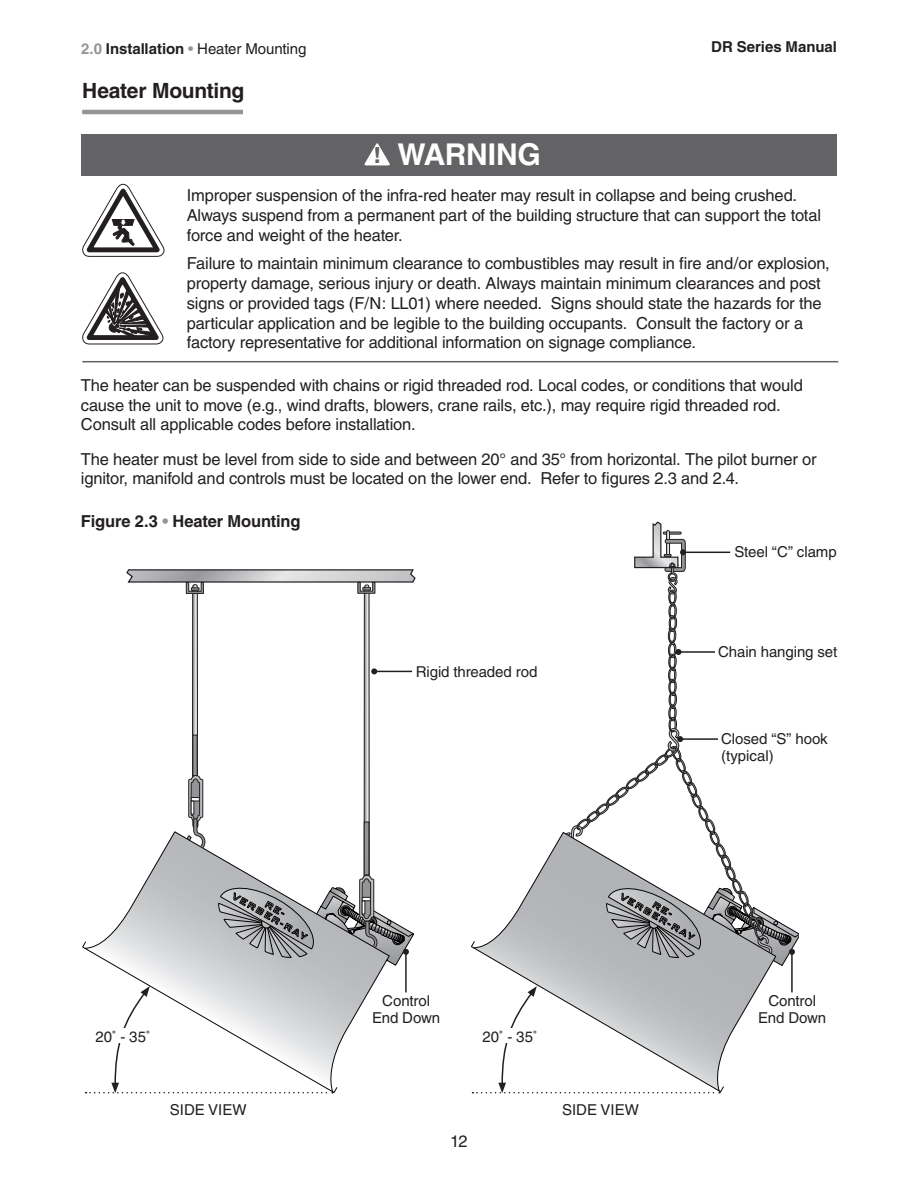
<style>
.page{position:relative;width:918px;height:1188px;background:#fff}
.page>*{position:absolute;margin:0;border:0;box-sizing:border-box;transform-origin:0 0}
.t1{font:700 30px "Helvetica";letter-spacing:-.01em;color:#fff}
.t2{font:900 condensed 21.15px "Helvetica";color:#636366}
.t3{font:700 21px "Helvetica";letter-spacing:-.015em;color:#231f20}
.t4{font:16.5px/19.8px "Helvetica";letter-spacing:-.01em;color:#231f20}
.t5{font:700 16.5px "Helvetica";letter-spacing:-.01em;color:#231f20}
.t6{font:15px/16.5px "Helvetica";letter-spacing:-.005em;color:#231f20;text-align:center}
.t7{font:700 15px "Helvetica";color:#231f20}
.s1{font-weight:700;color:#939598}
.s2{font-weight:700}
.s3{color:#939598}
</style>
<div class="page">
<svg style="left:82px;top:916px;width:325px;height:177px"></svg>
<svg style="left:530px;top:832px;width:33px;height:56px"></svg>
<svg style="left:471px;top:888px;width:322px;height:204px"></svg>
<hr style="left:82px;top:361px;width:756px;height:1px;background:#636366">
<div style="left:81px;top:134px;width:756px;height:42px;background:#636366"></div>
<svg style="left:364px;top:143px;width:26px;height:22px"></svg>
<hr style="left:82px;top:110px;width:161px;height:4px;background:#939598">
<svg style="left:82px;top:184px;width:82px;height:73px"></svg>
<svg style="left:82px;top:273px;width:81px;height:71px"></svg>
<hr style="left:405px;top:952px;width:2px;height:40px;background:#231f20">
<svg style="left:125px;top:569px;width:291px;height:396px"></svg>
<div style="left:81px;top:1029px;width:84px;height:14px;background:#fff"></div>
<svg style="left:86px;top:986px;width:247px;height:107px"></svg>
<hr style="left:791px;top:952px;width:2px;height:40px;background:#231f20">
<svg style="left:563px;top:521px;width:236px;height:445px"></svg>
<div style="left:468px;top:1029px;width:84px;height:14px;background:#fff"></div>
<svg style="left:472px;top:986px;width:248px;height:107px"></svg>
<p class="t6" style="left:81px;top:40px;width:227px"><span class="s1">2.0</span> <span class="s2">Installation</span> <span class="s3">•</span> Heater Mounting</p>
<p class="t3" style="left:82px;top:78px;width:164px">Heater Mounting</p>
<p class="t2" style="left:374px;top:142px;width:9px">!</p>
<h1 class="t1" style="left:398px;top:136px;width:145px">WARNING</h1>
<p class="t7" style="left:711px;top:37px;width:127px">DR Series Manual</p>
<p class="t4" style="left:187px;top:185px;width:636px;line-height:20.2px">Improper suspension of the infra-red heater may result in collapse and being crushed.<br>Always suspend from a permanent part of the building structure that can support the total force and weight of the heater.</p>
<p class="t4" style="left:187px;top:253px;width:645px">Failure to maintain minimum clearance to combustibles may result in fire and/or explosion, property damage, serious injury or death. Always maintain minimum clearances and post signs or provided tags (F/N: LL01) where needed. Signs should state the hazards for the particular application and be legible to the building occupants. Consult the factory or a factory representative for additional information on signage compliance.</p>
<p class="t4" style="left:81px;top:376px;width:724px">The heater can be suspended with chains or rigid threaded rod. Local codes, or conditions that would cause the unit to move (e.g., wind drafts, blowers, crane rails, etc.), may require rigid threaded rod.<br>Consult all applicable codes before installation.</p>
<p class="t4" style="left:81px;top:449px;width:737px">The heater must be level from side to side and between 20° and 35° from horizontal. The pilot burner or ignitor, manifold and controls must be located on the lower end. Refer to figures 2.3 and 2.4.</p>
<p class="t5" style="left:81px;top:511px;width:221px">Figure 2.3 <span class="s3">•</span> Heater Mounting</p>
<p class="t6" style="left:734px;top:544px;width:104px">Steel “C” clamp</p>
<p class="t6" style="left:416px;top:663px;width:123px">Rigid threaded rod</p>
<p class="t6" style="left:718px;top:644px;width:121px">Chain hanging set</p>
<p class="t6" style="left:721px;top:731px;width:108px;text-align:left">Closed “S” hook (typical)</p>
<p class="t6" style="left:96px;top:1028px;width:56px">20˚ - 35˚</p>
<p class="t6" style="left:372px;top:993px;width:70px">Control<br>End Down</p>
<p class="t6" style="left:483px;top:1028px;width:56px">20˚ - 35˚</p>
<p class="t6" style="left:170px;top:1101px;width:78px">SIDE VIEW</p>
<p class="t6" style="left:562px;top:1102px;width:78px">SIDE VIEW</p>
<p class="t4" style="left:450px;top:1131px;width:19px">12</p>
<p class="t6" style="left:758px;top:993px;width:70px">Control<br>End Down</p>
</div>
